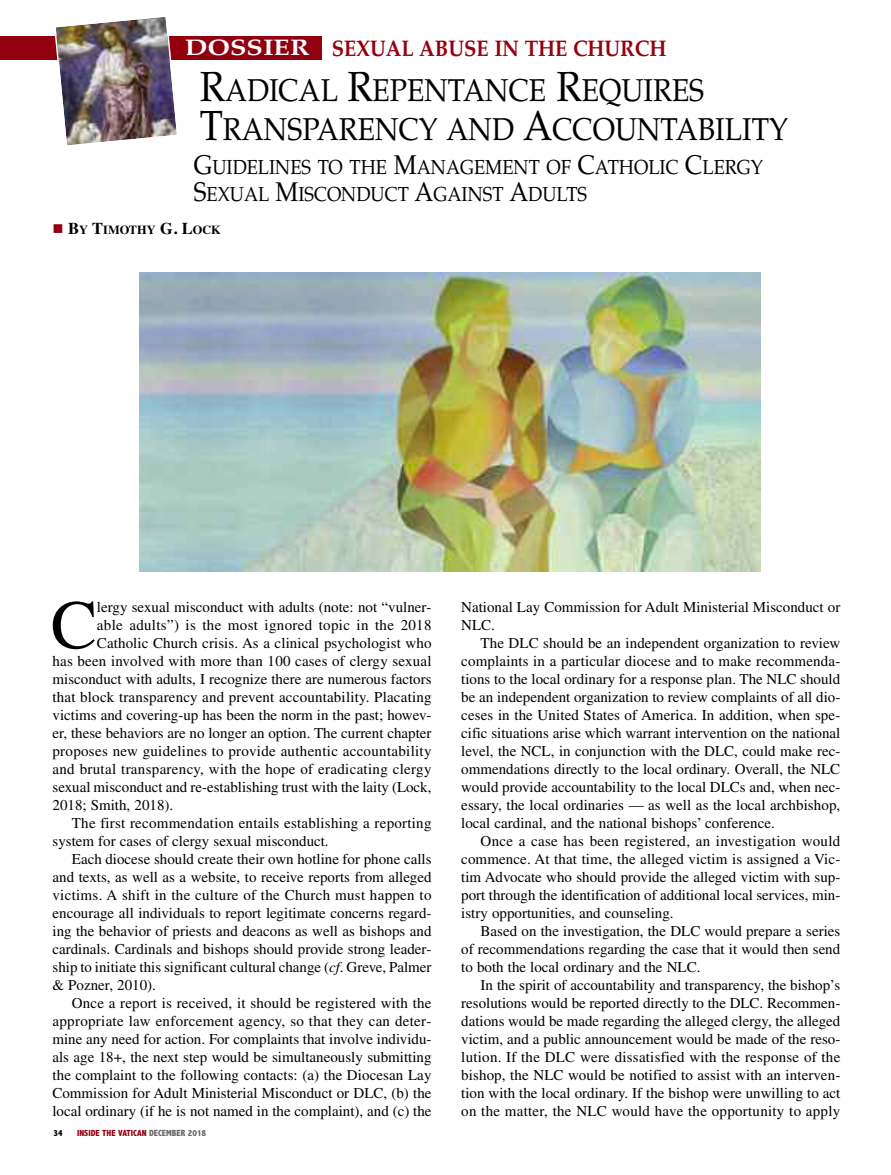
<style>
.page{position:relative;width:891px;height:1175px;background:#fff}
.page>*{position:absolute;margin:0;border:0;box-sizing:border-box;transform-origin:0 0}
.t1{font:69.3px "Times";color:#000}
.t2{font:31.5px/39px "Palatino";color:#000;scale:.9 1}
.t3{font:700 22.5px "Palatino";color:#96000e;scale:.9 1}
.t4{font:20.25px/27px "Palatino";color:#000;scale:.9 1}
.t5{font:15px/18px "Times";color:#000;text-align:justify}
.t6{font:15px "Times";letter-spacing:.02em;color:#000}
.t7{font:700 12.3px "Times";color:#000}
.t8{font:800 condensed 9px "Abadi";color:#920010}
.t9{font:800 condensed 9px "Abadi";color:#000}
.s1{color:#fff}
.s2{font-size:42px}
.s3{font-size:27px}
.s4{color:#920010}
.s5{font-size:16.5px}
.s6{font-style:italic}
.s7{color:#666}
</style>
<div class="page">
<img style="left:139px;top:272px;width:621px;height:299px">
<div style="left:0;top:36px;width:60px;height:23px;background:#920010"></div>
<div style="left:124px;top:36px;width:198px;height:23px;background:#920010"></div>
<img style="left:53px;top:17px;width:126px;height:129px">
<h3 class="t3" style="left:185px;top:35px;width:536px"><span class="s1">DOSSIER</span> SEXUAL ABUSE IN THE CHURCH</h3>
<h2 class="t2" style="left:200px;top:71px;width:655px"><span class="s2">R</span>ADICAL <span class="s2">R</span>EPENTANCE <span class="s2">R</span>EQUIRES<br><span class="s2">T</span>RANSPARENCY AND <span class="s2">A</span>CCOUNTABILITY</h2>
<h3 class="t4" style="left:194px;top:153px;width:634px"><span class="s3">G</span>UIDELINES TO THE <span class="s3">M</span>ANAGEMENT OF <span class="s3">C</span>ATHOLIC <span class="s3">C</span>LERGY<br><span class="s3">S</span>EXUAL <span class="s3">M</span>ISCONDUCT <span class="s3">A</span>GAINST <span class="s3">A</span>DULTS</h3>
<p class="t7" style="left:53px;top:223px;width:170px"><span class="s4">■</span> <span class="s5">B</span>Y <span class="s5">T</span>IMOTHY <span class="s5">G. L</span>OCK</p>
<h1 class="t1" style="left:51px;top:601px;width:48px">C</h1>
<p class="t5" style="left:97px;top:600px;width:336px">lergy sexual misconduct with adults (note: not “vulner-</p>
<p class="t6" style="left:97px;top:620px;width:336px">able adults”) is the most ignored topic in the 2018</p>
<p class="t5" style="left:97px;top:636px;width:336px">Catholic Church crisis. As a clinical psychologist who</p>
<p class="t5" style="left:53px;top:654px;width:381px">has been involved with more than 100 cases of clergy sexual</p>
<p class="t5" style="left:53px;top:672px;width:381px">misconduct with adults, I recognize there are numerous factors</p>
<p class="t5" style="left:53px;top:690px;width:381px">that block transparency and prevent accountability. Placating</p>
<p class="t5" style="left:53px;top:708px;width:381px">victims and covering-up has been the norm in the past; howev-</p>
<p class="t5" style="left:53px;top:726px;width:381px">er, these behaviors are no longer an option. The current chapter</p>
<p class="t6" style="left:53px;top:746px;width:381px">proposes new guidelines to provide authentic accountability</p>
<p class="t6" style="left:53px;top:764px;width:381px">and brutal transparency, with the hope of eradicating clergy</p>
<p class="t5" style="left:53px;top:780px;width:381px">sexual misconduct and re-establishing trust with the laity (Lock,</p>
<p class="t5" style="left:53px;top:798px;width:122px">2018; Smith, 2018).</p>
<p class="t5" style="left:72px;top:816px;width:361px">The first recommendation entails establishing a reporting</p>
<p class="t5" style="left:53px;top:834px;width:278px">system for cases of clergy sexual misconduct.</p>
<p class="t5" style="left:72px;top:852px;width:361px">Each diocese should create their own hotline for phone calls</p>
<p class="t5" style="left:53px;top:870px;width:381px">and texts, as well as a website, to receive reports from alleged</p>
<p class="t6" style="left:52px;top:890px;width:381px">victims. A shift in the culture of the Church must happen to</p>
<p class="t5" style="left:52px;top:906px;width:381px">encourage all individuals to report legitimate concerns regard-</p>
<p class="t5" style="left:52px;top:924px;width:381px">ing the behavior of priests and deacons as well as bishops and</p>
<p class="t5" style="left:53px;top:942px;width:381px">cardinals. Cardinals and bishops should provide strong leader-</p>
<p class="t5" style="left:53px;top:960px;width:381px">ship to initiate this significant cultural change (<span class="s6">cf</span>. Greve, Palmer</p>
<p class="t5" style="left:52px;top:978px;width:105px">&amp; Pozner, 2010).</p>
<p class="t5" style="left:72px;top:996px;width:361px">Once a report is received, it should be registered with the</p>
<p class="t6" style="left:52px;top:1016px;width:381px">appropriate law enforcement agency, so that they can deter-</p>
<p class="t5" style="left:52px;top:1032px;width:381px">mine any need for action. For complaints that involve individu-</p>
<p class="t5" style="left:52px;top:1050px;width:381px">als age 18+, the next step would be simultaneously submitting</p>
<p class="t5" style="left:52px;top:1068px;width:381px">the complaint to the following contacts: (a) the Diocesan Lay</p>
<p class="t5" style="left:52px;top:1086px;width:381px">Commission for Adult Ministerial Misconduct or DLC, (b) the</p>
<p class="t5" style="left:52px;top:1104px;width:381px">local ordinary (if he is not named in the complaint), and (c) the</p>
<p class="t9" style="left:53px;top:1127px;width:11px">34</p>
<p class="t8" style="left:77px;top:1127px;width:131px">INSIDE THE VATICAN <span class="s7">DECEMBER 2018</span></p>
<p class="t5" style="left:461px;top:600px;width:381px">National Lay Commission for Adult Ministerial Misconduct or<br>NLC.</p>
<p class="t5" style="left:461px;top:636px;width:381px;text-indent:19px">The DLC should be an independent organization to review complaints in a particular diocese and to make recommenda&shy;tions to the local ordinary for a response plan. The NLC should be an independent organization to review complaints of all dio&shy;ceses in the United States of America. In addition, when spe&shy;cific situations arise which warrant intervention on the national level, the NCL, in conjunction with the DLC, could make rec&shy;ommendations directly to the local ordinary. Overall, the NLC would provide accountability to the local DLCs and, when nec&shy;essary, the local ordinaries — as well as the local archbishop, local cardinal, and the national bishops’ conference.</p>
<p class="t5" style="left:461px;top:834px;width:381px;text-indent:19px">Once a case has been registered, an investigation would commence. At that time, the alleged victim is assigned a Vic&shy;tim Advocate who should provide the alleged victim with sup&shy;port through the identification of additional local services, min&shy;istry opportunities, and counseling.</p>
<p class="t5" style="left:461px;top:924px;width:381px;text-indent:19px">Based on the investigation, the DLC would prepare a series of recommendations regarding the case that it would then send to both the local ordinary and the NLC.</p>
<p class="t5" style="left:461px;top:978px;width:381px;text-indent:19px">In the spirit of accountability and transparency, the bishop’s resolutions would be reported directly to the DLC. Recommen&shy;dations would be made regarding the alleged clergy, the alleged victim, and a public announcement would be made of the reso&shy;lution. If the DLC were dissatisfied with the response of the bishop, the NLC would be notified to assist with an interven&shy;tion with the local ordinary. If the bishop were unwilling to act on the matter, the NLC would have the opportunity to apply</p>
</div>
